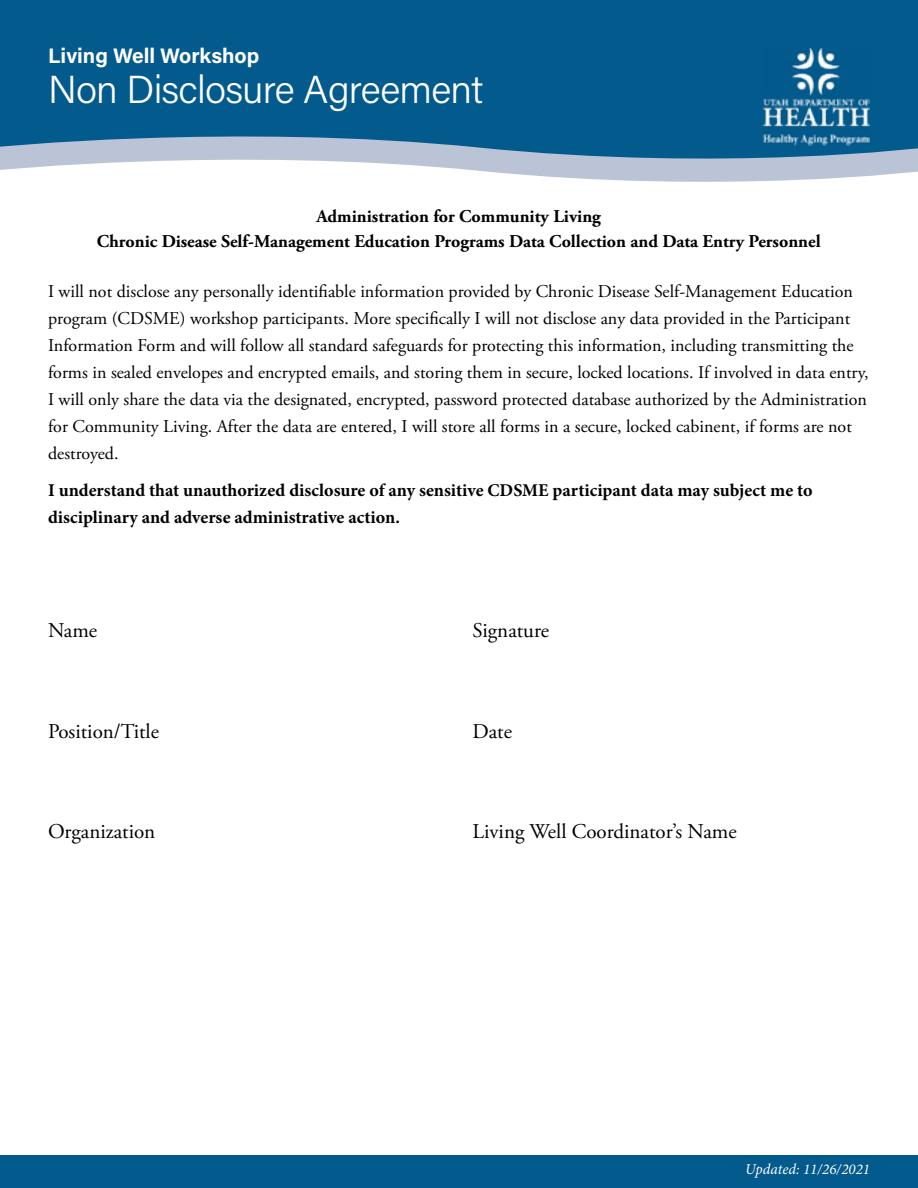
<style>
.page{position:relative;width:918px;height:1188px;background:#fff}
.page>*{position:absolute;margin:0;border:0;box-sizing:border-box;transform-origin:0 0}
.t1{font:300 39px "Acumin Pro";letter-spacing:-.02em;color:#fff}
.t2{font:21px "Adobe Garamond Pro";color:#000}
.t3{font:700 21px "Acumin Pro";color:#fff}
.t4{font:18px/27px "Adobe Garamond Pro";color:#000}
.t5{font:700 18px/27px "Minion Pro";color:#000}
.t6{font:700 18px/25.5px "Adobe Garamond Pro";color:#000;text-align:center}
.t7{font:italic 15px "Minion Pro";color:#fff}
</style>
<div class="page">
<div style="left:0;top:1156px;width:918px;height:32px;background:#035a8d"></div>
<svg style="left:493px;top:172px;width:419px;height:10px;fill:#bbc3d6"></svg>
<svg style="left:0;top:0;width:918px;height:172px;background:#216b99"></svg>
<img style="left:764px;top:48px;width:106px;height:98px">
<p class="t3" style="left:48px;top:41px;width:213px">Living Well Workshop</p>
<h1 class="t1" style="left:48px;top:63px;width:437px">Non Disclosure Agreement</h1>
<p class="t6" style="left:97px;top:204px;width:726px">Administration for Community Living<br>Chronic Disease Self-Management Education Programs Data Collection and Data Entry Personnel</p>
<p class="t4" style="left:48px;top:278px;width:822px">I will not disclose any personally identifiable information provided by Chronic Disease Self-Management Education program (CDSME) workshop participants. More specifically I will not disclose any data provided in the Participant Information Form and will follow all standard safeguards for protecting this information, including transmitting the forms in sealed envelopes and encrypted emails, and storing them in secure, locked locations. If involved in data entry, I will only share the data via the designated, encrypted, password protected database authorized by the Administration for Community Living. After the data are entered, I will store all forms in a secure, locked cabinent, if forms are not destroyed.</p>
<p class="t5" style="left:48px;top:477px;width:766px">I understand that unauthorized disclosure of any sensitive CDSME participant data may subject me to disciplinary and adverse administrative action.</p>
<p class="t2" style="left:48px;top:618px;width:51px">Name</p>
<p class="t2" style="left:473px;top:618px;width:78px">Signature</p>
<p class="t2" style="left:48px;top:719px;width:113px">Position/Title</p>
<p class="t2" style="left:473px;top:719px;width:41px">Date</p>
<p class="t2" style="left:48px;top:819px;width:109px">Organization</p>
<p class="t2" style="left:473px;top:819px;width:266px">Living Well Coordinator’s Name</p>
<p class="t7" style="left:745px;top:1159px;width:126px">Updated: 11/26/2021</p>
</div>
